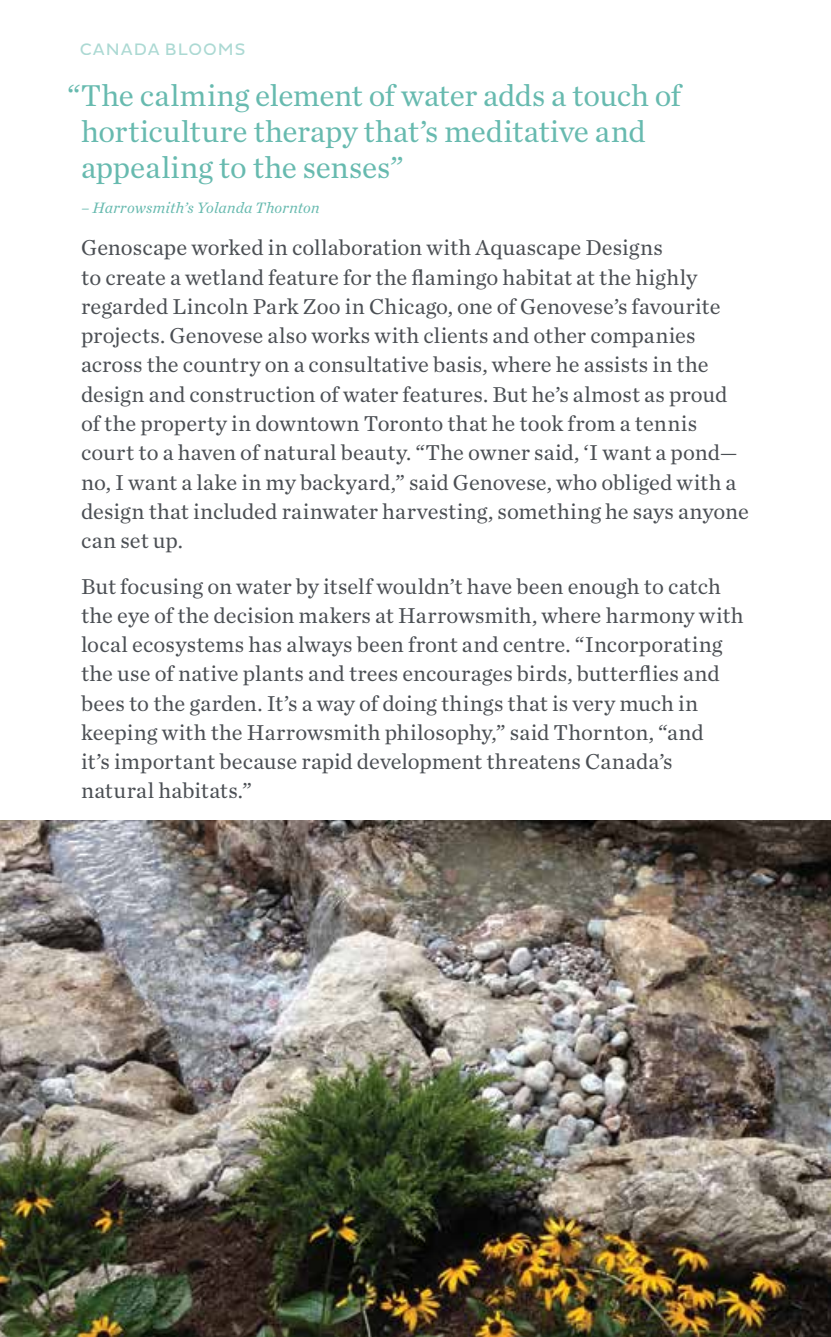
<style>
.page{position:relative;width:831px;height:1337px;background:#fff}
.page>*{position:absolute;margin:0;border:0;box-sizing:border-box;transform-origin:0 0}
.t1{font:31.5px/36px "Chronicle Text G1";letter-spacing:-.005em;color:#67baaf}
.t2{font:22.5px/29.2px "Chronicle Text G1";letter-spacing:.005em;color:#4b4f54}
.t3{font:16.88px "Pluto Sans";letter-spacing:.06em;color:#67baaf}
.t4{font:italic 15.75px "Chronicle Text G1";letter-spacing:.01em;color:#67baaf}
</style>
<div class="page">
<img style="left:0;top:821px;width:830px;height:515px">
<p class="t3" style="left:80px;top:39px;width:167px">CANADA BLOOMS</p>
<h1 class="t1" style="left:81px;top:76px;width:601px;text-indent:-14px">“The calming element of water adds a touch of horticulture therapy that’s meditative and appealing to the senses”</h1>
<p class="t4" style="left:81px;top:196px;width:240px">– Harrowsmith’s Yolanda Thornton</p>
<p class="t2" style="left:81px;top:232px;width:669px">Genoscape worked in collaboration with Aquascape Designs<br>to create a wetland feature for the flamingo habitat at the highly regarded Lincoln Park Zoo in Chicago, one of Genovese’s favourite projects. Genovese also works with clients and other companies across the country on a consultative basis, where he assists in the design and construction of water features. But he’s almost as proud of the property in downtown Toronto that he took from a tennis court to a haven of natural beauty. “The owner said, ‘I want a pond— no, I want a lake in my backyard,” said Genovese, who obliged with a design that included rainwater harvesting, something he says anyone can set up.</p>
<p class="t2" style="left:81px;top:570px;width:664px">But focusing on water by itself wouldn’t have been enough to catch the eye of the decision makers at Harrowsmith, where harmony with local ecosystems has always been front and centre. “Incorporating the use of native plants and trees encourages birds, butterflies and bees to the garden. It’s a way of doing things that is very much in keeping with the Harrowsmith philosophy,” said Thornton, “and<br>it’s important because rapid development threatens Canada’s natural habitats.”</p>
</div>
